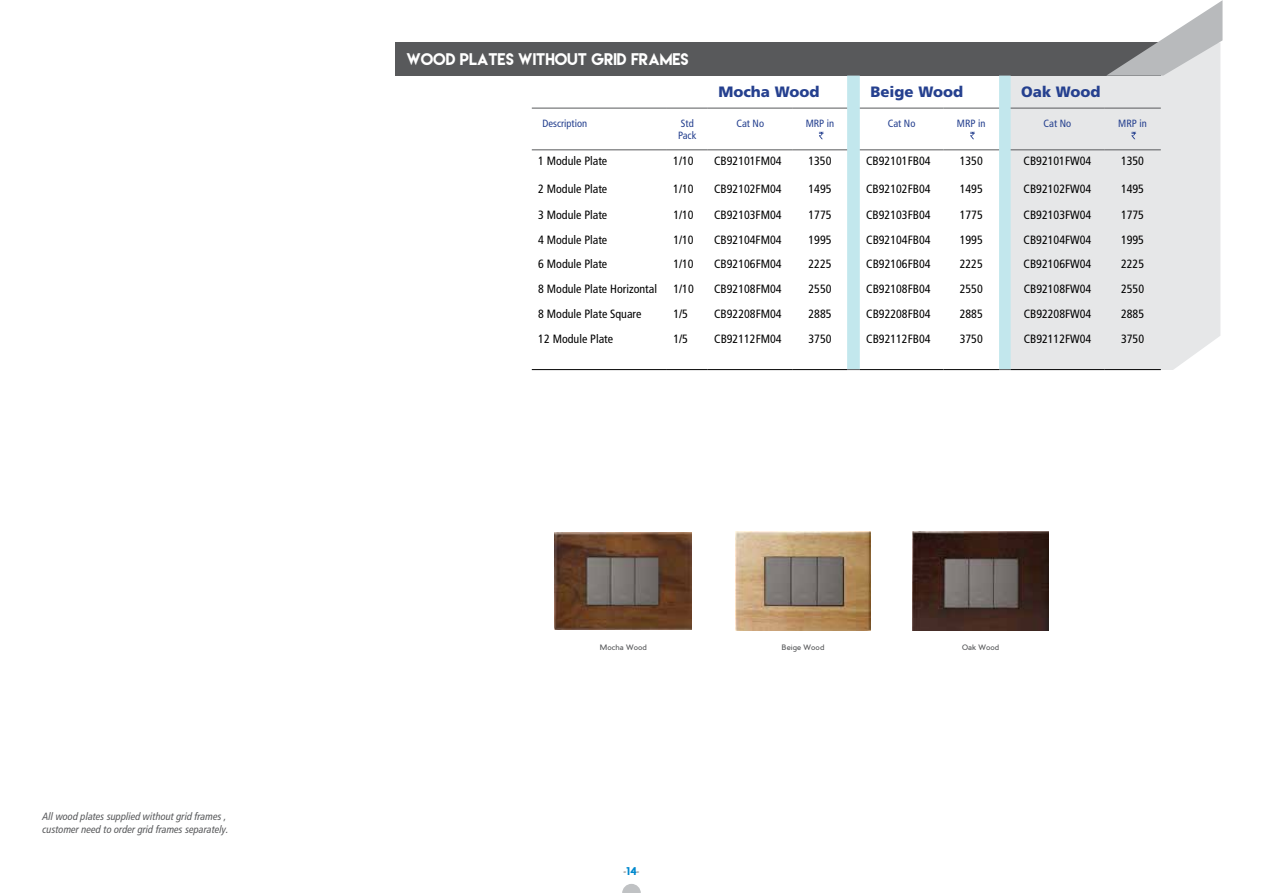
<style>
.page{position:relative;width:1263px;height:893px;background:#fff}
.page>*{position:absolute;margin:0;border:0;box-sizing:border-box;transform-origin:0 0}
.t1{font:15px "Lemon Milk";color:#fff}
.t2{font:900 15px "Frutiger LT Pro";color:#25408f}
.t3{font:condensed 12px "Frutiger LT Pro";color:#000}
.t4{font:italic condensed 10.5px/13.5px "Frutiger LT Pro";color:#58595b}
.t5{font:condensed 10.5px/12.6px "Frutiger LT Pro";color:#25408f}
.t6{font:7.35px "Pier Sans";color:#58595b}
.s1{font-family:"Pier Sans";font-weight:700;font-style:normal;font-stretch:normal;color:#0089ce}
</style>
<div class="page">
<div style="left:1011px;top:76px;width:209px;height:294px;background:#e6e7e8"></div>
<div style="left:396px;top:43px;width:765px;height:33px;background:#58595b"></div>
<svg style="left:847px;top:76px;width:164px;height:293px"></svg>
<svg style="left:847px;top:369px;width:13px;height:1px"></svg>
<svg style="left:999px;top:369px;width:12px;height:1px"></svg>
<hr style="left:532px;top:108px;width:135px;height:1px;background:#58595b">
<hr style="left:667px;top:108px;width:41px;height:1px;background:#58595b">
<hr style="left:708px;top:108px;width:85px;height:1px;background:#58595b">
<hr style="left:793px;top:108px;width:54px;height:1px;background:#58595b">
<hr style="left:860px;top:108px;width:83px;height:1px;background:#58595b">
<hr style="left:943px;top:108px;width:56px;height:1px;background:#58595b">
<hr style="left:1011px;top:108px;width:93px;height:1px;background:#58595b">
<hr style="left:1104px;top:108px;width:57px;height:1px;background:#58595b">
<hr style="left:532px;top:150px;width:135px;height:1px;background:#58595b">
<hr style="left:667px;top:150px;width:41px;height:1px;background:#58595b">
<hr style="left:708px;top:150px;width:85px;height:1px;background:#58595b">
<hr style="left:793px;top:150px;width:54px;height:1px;background:#58595b">
<hr style="left:860px;top:150px;width:83px;height:1px;background:#58595b">
<hr style="left:943px;top:150px;width:56px;height:1px;background:#58595b">
<hr style="left:1011px;top:150px;width:93px;height:1px;background:#58595b">
<hr style="left:1104px;top:150px;width:57px;height:1px;background:#58595b">
<hr style="left:532px;top:369px;width:135px;height:1px;background:#000">
<hr style="left:667px;top:369px;width:41px;height:1px;background:#000">
<hr style="left:708px;top:369px;width:85px;height:1px;background:#000">
<hr style="left:793px;top:369px;width:54px;height:1px;background:#000">
<hr style="left:860px;top:369px;width:83px;height:1px;background:#000">
<hr style="left:943px;top:369px;width:56px;height:1px;background:#000">
<hr style="left:1011px;top:369px;width:93px;height:1px;background:#000">
<hr style="left:1104px;top:369px;width:57px;height:1px;background:#000">
<svg style="left:819px;top:132px;width:5px;height:7px"></svg>
<svg style="left:970px;top:132px;width:5px;height:7px"></svg>
<svg style="left:1131px;top:132px;width:5px;height:7px"></svg>
<img style="left:735px;top:531px;width:136px;height:99px">
<img style="left:555px;top:532px;width:137px;height:97px">
<img style="left:912px;top:531px;width:137px;height:99px">
<svg style="left:1106px;top:0;width:116px;height:76px"></svg>
<svg style="left:622px;top:884px;width:19px;height:9px"></svg>
<p class="t4" style="left:43px;top:809px;width:188px">All wood plates supplied without grid frames , customer need to order grid frames separately.</p>
<p class="t1" style="left:406px;top:49px;width:284px">WOOD PLATES WITHOUT GRID FRAMES</p>
<p class="t2" style="left:718px;top:83px;width:103px">Mocha Wood</p>
<p class="t2" style="left:870px;top:83px;width:94px">Beige Wood</p>
<p class="t2" style="left:1021px;top:83px;width:81px">Oak Wood</p>
<p class="t5" style="left:542px;top:117px;width:46px">Description</p>
<p class="t5" style="left:678px;top:117px;width:20px">Std<br>Pack</p>
<p class="t5" style="left:736px;top:117px;width:29px">Cat No</p>
<p class="t5" style="left:806px;top:117px;width:30px">MRP in</p>
<p class="t5" style="left:888px;top:117px;width:29px">Cat No</p>
<p class="t5" style="left:957px;top:117px;width:30px">MRP in</p>
<p class="t5" style="left:1043px;top:117px;width:29px">Cat No</p>
<p class="t5" style="left:1118px;top:117px;width:30px">MRP in</p>
<p class="t3" style="left:538px;top:154px;width:71px">1 Module Plate</p>
<p class="t3" style="left:673px;top:154px;width:22px">1/10</p>
<p class="t3" style="left:714px;top:154px;width:69px">CB92101FM04</p>
<p class="t3" style="left:808px;top:154px;width:25px">1350</p>
<p class="t3" style="left:866px;top:154px;width:66px">CB92101FB04</p>
<p class="t3" style="left:960px;top:154px;width:25px">1350</p>
<p class="t3" style="left:1023px;top:154px;width:69px">CB92101FW04</p>
<p class="t3" style="left:1121px;top:154px;width:25px">1350</p>
<p class="t3" style="left:538px;top:182px;width:71px">2 Module Plate</p>
<p class="t3" style="left:673px;top:182px;width:22px">1/10</p>
<p class="t3" style="left:714px;top:182px;width:69px">CB92102FM04</p>
<p class="t3" style="left:808px;top:182px;width:25px">1495</p>
<p class="t3" style="left:866px;top:182px;width:66px">CB92102FB04</p>
<p class="t3" style="left:960px;top:182px;width:25px">1495</p>
<p class="t3" style="left:1023px;top:182px;width:69px">CB92102FW04</p>
<p class="t3" style="left:1121px;top:182px;width:25px">1495</p>
<p class="t3" style="left:538px;top:208px;width:71px">3 Module Plate</p>
<p class="t3" style="left:673px;top:208px;width:22px">1/10</p>
<p class="t3" style="left:714px;top:208px;width:69px">CB92103FM04</p>
<p class="t3" style="left:808px;top:208px;width:25px">1775</p>
<p class="t3" style="left:866px;top:208px;width:66px">CB92103FB04</p>
<p class="t3" style="left:960px;top:208px;width:25px">1775</p>
<p class="t3" style="left:1023px;top:208px;width:69px">CB92103FW04</p>
<p class="t3" style="left:1121px;top:208px;width:25px">1775</p>
<p class="t3" style="left:538px;top:233px;width:71px">4 Module Plate</p>
<p class="t3" style="left:673px;top:233px;width:22px">1/10</p>
<p class="t3" style="left:714px;top:233px;width:69px">CB92104FM04</p>
<p class="t3" style="left:808px;top:233px;width:25px">1995</p>
<p class="t3" style="left:866px;top:233px;width:66px">CB92104FB04</p>
<p class="t3" style="left:960px;top:233px;width:25px">1995</p>
<p class="t3" style="left:1024px;top:233px;width:69px">CB92104FW04</p>
<p class="t3" style="left:1121px;top:233px;width:25px">1995</p>
<p class="t3" style="left:538px;top:257px;width:71px">6 Module Plate</p>
<p class="t3" style="left:673px;top:257px;width:22px">1/10</p>
<p class="t3" style="left:714px;top:257px;width:69px">CB92106FM04</p>
<p class="t3" style="left:808px;top:257px;width:25px">2225</p>
<p class="t3" style="left:866px;top:257px;width:66px">CB92106FB04</p>
<p class="t3" style="left:960px;top:257px;width:25px">2225</p>
<p class="t3" style="left:1024px;top:257px;width:69px">CB92106FW04</p>
<p class="t3" style="left:1121px;top:257px;width:25px">2225</p>
<p class="t3" style="left:538px;top:282px;width:120px">8 Module Plate Horizontal</p>
<p class="t3" style="left:673px;top:282px;width:22px">1/10</p>
<p class="t3" style="left:714px;top:282px;width:69px">CB92108FM04</p>
<p class="t3" style="left:808px;top:282px;width:25px">2550</p>
<p class="t3" style="left:866px;top:282px;width:66px">CB92108FB04</p>
<p class="t3" style="left:960px;top:282px;width:25px">2550</p>
<p class="t3" style="left:1024px;top:282px;width:69px">CB92108FW04</p>
<p class="t3" style="left:1121px;top:282px;width:25px">2550</p>
<p class="t3" style="left:538px;top:307px;width:105px">8 Module Plate Square</p>
<p class="t3" style="left:673px;top:307px;width:16px">1/5</p>
<p class="t3" style="left:714px;top:307px;width:69px">CB92208FM04</p>
<p class="t3" style="left:808px;top:307px;width:25px">2885</p>
<p class="t3" style="left:866px;top:307px;width:66px">CB92208FB04</p>
<p class="t3" style="left:960px;top:307px;width:25px">2885</p>
<p class="t3" style="left:1024px;top:307px;width:69px">CB92208FW04</p>
<p class="t3" style="left:1121px;top:307px;width:25px">2885</p>
<p class="t3" style="left:538px;top:332px;width:76px">12 Module Plate</p>
<p class="t3" style="left:673px;top:332px;width:16px">1/5</p>
<p class="t3" style="left:714px;top:332px;width:69px">CB92112FM04</p>
<p class="t3" style="left:808px;top:332px;width:25px">3750</p>
<p class="t3" style="left:866px;top:332px;width:66px">CB92112FB04</p>
<p class="t3" style="left:960px;top:332px;width:25px">3750</p>
<p class="t3" style="left:1024px;top:332px;width:69px">CB92112FW04</p>
<p class="t3" style="left:1121px;top:332px;width:25px">3750</p>
<p class="t6" style="left:600px;top:642px;width:49px">Mocha Wood</p>
<p class="t6" style="left:781px;top:642px;width:44px">Beige Wood</p>
<p class="t6" style="left:962px;top:642px;width:39px">Oak Wood</p>
<p class="t4" style="left:623px;top:865px;width:17px">-<span class="s1">14</span>-</p>
</div>
